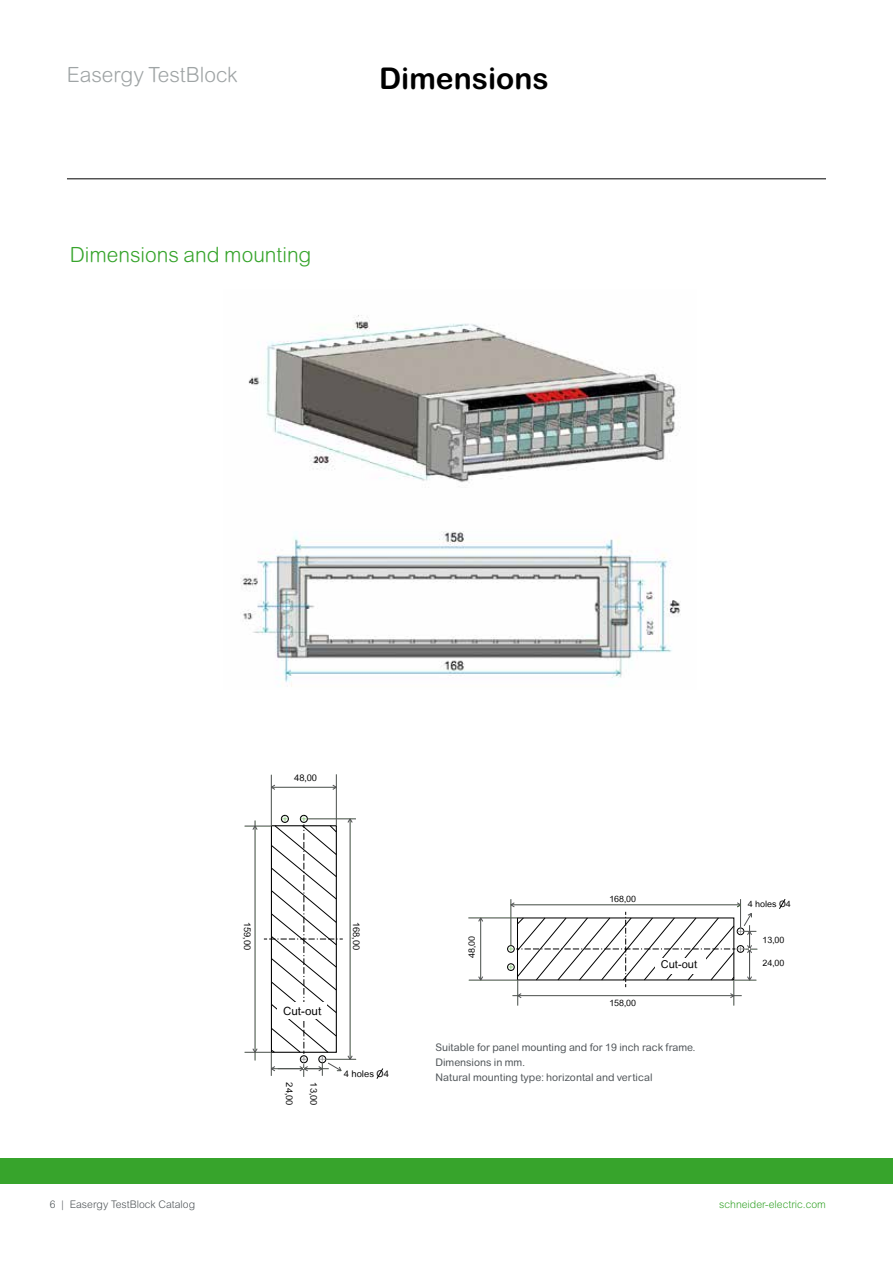
<style>
.page{position:relative;width:893px;height:1263px;background:#fff}
.page>*{position:absolute;margin:0;border:0;box-sizing:border-box;transform-origin:0 0}
.t1{font:700 30px "Arial Rounded MT Pro";color:#000}
.t2{font:300 21px "Arial Rounded MT Pro";color:#37a42c}
.t3{font:300 21px "Arial Rounded MT Pro";color:#9fa4a5}
.t4{font:11.25px "Arial Rounded MT";color:#000}
.t5{font:10.8px "Arial Rounded MT";color:#000}
.t6{font:10.5px/15px "Arial Rounded MT Pro";color:#505559}
.t7{font:300 10.5px "Arial Rounded MT Std";color:#505559}
.t8{font:300 10.5px "Arial Rounded MT Std";color:#37a42c}
.t9{font:9.15px "Arial Rounded MT";color:#000}
.t10{font:8.7px "Arial Rounded MT";color:#000}
</style>
<div class="page">
<div style="left:0;top:1158px;width:893px;height:25px;background:#37a42c"></div>
<hr style="left:67px;top:179px;width:759px;height:1px;background:#000">
<img style="left:241px;top:315px;width:440px;height:372px">
<div style="left:507px;top:945px;width:8px;height:8px;border:1px solid #000;border-radius:50%"></div>
<div style="left:507px;top:963px;width:8px;height:8px;border:1px solid #000;border-radius:50%"></div>
<hr style="left:480px;top:918px;width:1px;height:62px;background:#505153">
<hr style="left:468px;top:918px;width:49px;height:1px;background:#505153">
<hr style="left:469px;top:980px;width:49px;height:1px;background:#505153">
<svg style="left:779px;top:899px;width:7px;height:10px"></svg>
<svg style="left:478px;top:918px;width:5px;height:3px"></svg>
<svg style="left:478px;top:976px;width:5px;height:4px"></svg>
<svg style="left:508px;top:899px;width:249px;height:106px"></svg>
<div style="left:655px;top:958px;width:51px;height:15px;background:#fff"></div>
<div style="left:300px;top:815px;width:8px;height:8px;border:1px solid #000;border-radius:50%"></div>
<div style="left:281px;top:815px;width:8px;height:8px;border:1px solid #000;border-radius:50%"></div>
<hr style="left:271px;top:787px;width:65px;height:1px;background:#505153">
<hr style="left:326px;top:1059px;width:30px;height:1px;background:#505153">
<hr style="left:307px;top:819px;width:49px;height:1px;background:#505153">
<hr style="left:336px;top:774px;width:1px;height:51px;background:#505153">
<hr style="left:271px;top:775px;width:1px;height:51px;background:#505153">
<svg style="left:376px;top:1068px;width:8px;height:11px"></svg>
<svg style="left:271px;top:785px;width:4px;height:4px"></svg>
<svg style="left:245px;top:816px;width:107px;height:261px"></svg>
<div style="left:277px;top:1002px;width:50px;height:17px;background:#fff"></div>
<h2 class="t3" style="left:67px;top:63px;width:172px">Easergy TestBlock</h2>
<h1 class="t1" style="left:379px;top:60px;width:171px">Dimensions</h1>
<h2 class="t2" style="left:70px;top:243px;width:243px">Dimensions and mounting</h2>
<p class="t9" style="left:294px;top:771px;width:24px">48,00</p>
<p class="t9" style="left:254px;top:922px;width:29px;rotate:90deg">159,00</p>
<p class="t9" style="left:363px;top:922px;width:29px;rotate:90deg">168,00</p>
<p class="t4" style="left:283px;top:1003px;width:40px">Cut-out</p>
<p class="t9" style="left:296px;top:1082px;width:24px;rotate:90deg">24,00</p>
<p class="t9" style="left:320px;top:1082px;width:24px;rotate:90deg">13,00</p>
<p class="t9" style="left:344px;top:1067px;width:47px">4 holes O4</p>
<p class="t10" style="left:466px;top:958px;width:23px;rotate:-90deg">48,00</p>
<p class="t10" style="left:609px;top:893px;width:28px">168,00</p>
<p class="t10" style="left:609px;top:997px;width:28px">158,00</p>
<p class="t5" style="left:661px;top:956px;width:38px">Cut-out</p>
<p class="t6" style="left:435px;top:1040px;width:261px">Suitable for panel mounting and for 19 inch rack frame.<br>Dimensions in mm.<br>Natural mounting type: horizontal and vertical</p>
<p class="t10" style="left:748px;top:898px;width:45px">4 holes O4</p>
<p class="t10" style="left:763px;top:934px;width:23px">13,00</p>
<p class="t10" style="left:763px;top:957px;width:23px">24,00</p>
<p class="t7" style="left:50px;top:1198px;width:147px">6 | Easergy TestBlock Catalog</p>
<p class="t8" style="left:719px;top:1198px;width:108px">schneider-electric.com</p>
</div>
